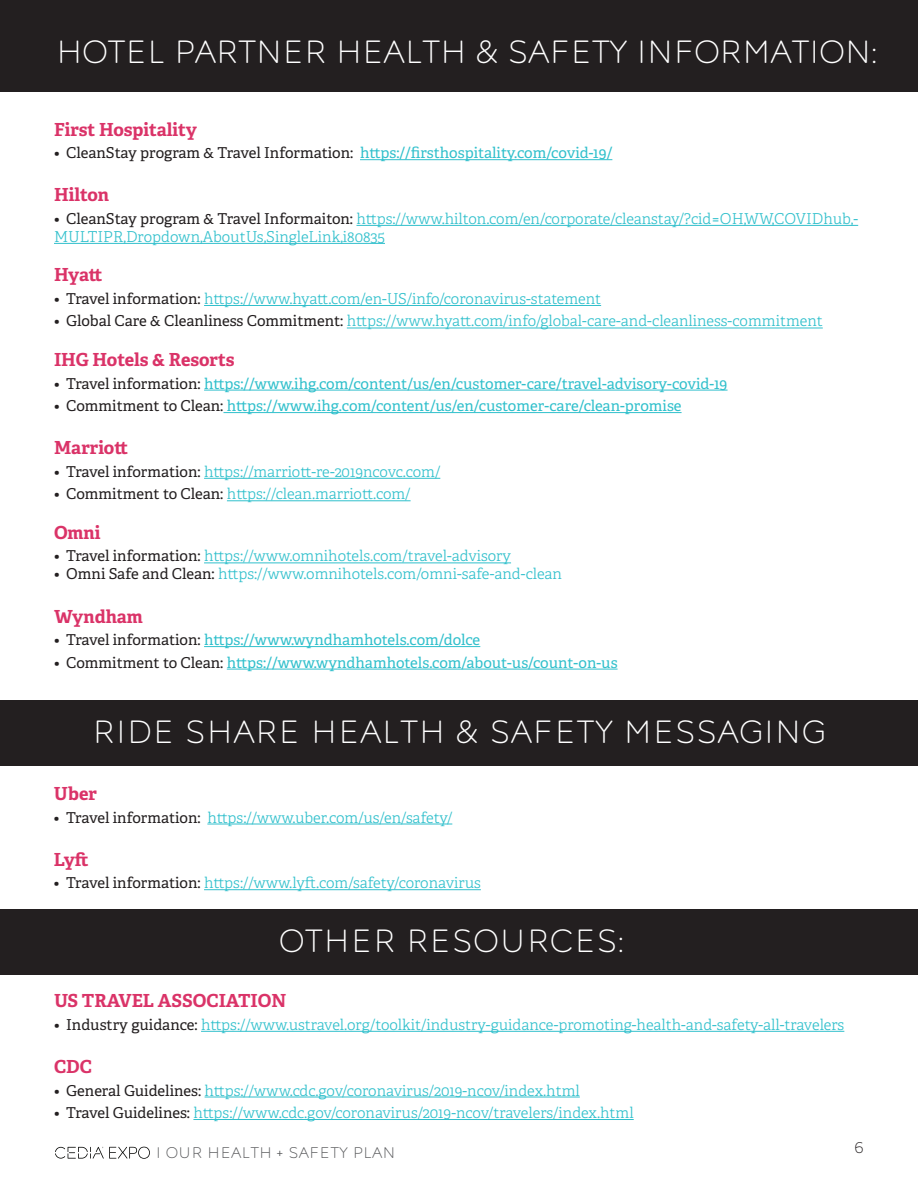
<style>
.page{position:relative;width:918px;height:1188px;background:#fff}
.page>*{position:absolute;margin:0;border:0;box-sizing:border-box;transform-origin:0 0}
.t1{font:30px "CEDIA Solid";color:#fff}
.t2{font:30px "CEDIA Solid";letter-spacing:-.025em;color:#fff}
.t3{font:700 18px "Adelle PE";color:#da3368}
.t4{font:15px/18px "Adelle PE Lt";color:#31c0cc}
.t5{font:15px "Adelle PE";color:#31c0cc}
.t6{font:14.4px "CEDIA Solid";color:#57585a}
.t7{font:14.4px "CEDIA Solid";color:#231f20}
.s1{color:#231f20}
.s2{font-family:"Adelle PE";color:#231f20}
.s3{font-family:"Adelle PE Th"}
</style>
<div class="page">
<svg style="left:55px;top:1147px;width:95px;height:12px"></svg>
<div style="left:0;top:0;width:918px;height:92px;background:#231f20"></div>
<hr style="left:360px;top:159px;width:252px;height:1px;background:#31c0cc">
<hr style="left:356px;top:225px;width:502px;height:1px;background:#31c0cc">
<hr style="left:54px;top:243px;width:331px;height:1px;background:#31c0cc">
<hr style="left:204px;top:305px;width:397px;height:1px;background:#31c0cc">
<hr style="left:347px;top:328px;width:476px;height:1px;background:#31c0cc">
<hr style="left:204px;top:390px;width:524px;height:1px;background:#31c0cc">
<hr style="left:223px;top:412px;width:459px;height:1px;background:#31c0cc">
<hr style="left:204px;top:478px;width:236px;height:1px;background:#31c0cc">
<hr style="left:227px;top:500px;width:184px;height:1px;background:#31c0cc">
<hr style="left:204px;top:563px;width:307px;height:1px;background:#31c0cc">
<hr style="left:204px;top:646px;width:276px;height:1px;background:#31c0cc">
<hr style="left:227px;top:669px;width:391px;height:1px;background:#31c0cc">
<div style="left:0;top:700px;width:918px;height:65px;background:#231f20"></div>
<hr style="left:207px;top:824px;width:245px;height:1px;background:#31c0cc">
<hr style="left:204px;top:889px;width:277px;height:1px;background:#31c0cc">
<div style="left:0;top:910px;width:918px;height:65px;background:#231f20"></div>
<hr style="left:201px;top:1031px;width:643px;height:1px;background:#31c0cc">
<hr style="left:205px;top:1097px;width:375px;height:1px;background:#31c0cc">
<hr style="left:193px;top:1119px;width:441px;height:1px;background:#31c0cc">
<p class="t2" style="left:56px;top:37px;width:823px">HOTEL PARTNER HEALTH &amp; SAFETY INFORMATION:</p>
<p class="t3" style="left:54px;top:116px;width:144px">First Hospitality</p>
<p class="t5" style="left:54px;top:142px;width:560px"><span class="s1">• CleanStay program &amp; Travel Information:</span> https://firsthospitality.com/covid-19/</p>
<p class="t3" style="left:54px;top:182px;width:57px">Hilton</p>
<p class="t4" style="left:54px;top:209px;width:806px"><span class="s2">• CleanStay program &amp; Travel Informaiton:</span> https://www.hilton.com/en/corporate/cleanstay/?cid=OH,WW,COVIDhub,-<br>MULTIPR,Dropdown,AboutUs,SingleLink,i80835</p>
<p class="t3" style="left:54px;top:262px;width:50px">Hyatt</p>
<p class="t4" style="left:54px;top:289px;width:549px"><span class="s2">• Travel information:</span> https://www.hyatt.com/en-US/info/coronavirus-statement</p>
<p class="t4" style="left:54px;top:312px;width:770px"><span class="s2">• Global Care &amp; Cleanliness Commitment:</span> https://www.hyatt.com/info/global-care-and-cleanliness-commitment</p>
<p class="t3" style="left:54px;top:347px;width:182px">IHG Hotels &amp; Resorts</p>
<p class="t5" style="left:54px;top:372px;width:675px"><span class="s1">• Travel information:</span> https://www.ihg.com/content/us/en/customer-care/travel-advisory-covid-19</p>
<p class="t5" style="left:54px;top:395px;width:629px"><span class="s1">• Commitment to Clean:</span> https://www.ihg.com/content/us/en/customer-care/clean-promise</p>
<p class="t3" style="left:54px;top:435px;width:75px">Marriott</p>
<p class="t4" style="left:54px;top:462px;width:388px"><span class="s2">• Travel information:</span> https://marriott-re-2019ncovc.com/</p>
<p class="t4" style="left:54px;top:485px;width:358px"><span class="s2">• Commitment to Clean:</span> https://clean.marriott.com/</p>
<p class="t3" style="left:54px;top:519px;width:48px">Omni</p>
<p class="t4" style="left:54px;top:547px;width:459px"><span class="s2">• Travel information:</span> https://www.omnihotels.com/travel-advisory</p>
<p class="t4" style="left:54px;top:565px;width:509px"><span class="s2">• Omni Safe and Clean:</span> https://www.omnihotels.com/omni-safe-and-clean</p>
<p class="t3" style="left:54px;top:603px;width:90px">Wyndham</p>
<p class="t5" style="left:54px;top:629px;width:428px"><span class="s1">• Travel information:</span> https://www.wyndhamhotels.com/dolce</p>
<p class="t5" style="left:54px;top:651px;width:565px"><span class="s1">• Commitment to Clean:</span> https://www.wyndhamhotels.com/about-us/count-on-us</p>
<p class="t1" style="left:92px;top:717px;width:735px">RIDE SHARE HEALTH &amp; SAFETY MESSAGING</p>
<p class="t3" style="left:54px;top:781px;width:45px">Uber</p>
<p class="t4" style="left:54px;top:808px;width:400px"><span class="s2">• Travel information:</span> https://www.uber.com/us/en/safety/</p>
<p class="t3" style="left:54px;top:846px;width:36px">Lyft</p>
<p class="t4" style="left:54px;top:873px;width:428px"><span class="s2">• Travel information:</span> https://www.lyft.com/safety/coronavirus</p>
<p class="t1" style="left:279px;top:927px;width:347px">OTHER RESOURCES:</p>
<p class="t3" style="left:54px;top:988px;width:234px">US TRAVEL ASSOCIATION</p>
<p class="t4" style="left:54px;top:1015px;width:792px"><span class="s2">• Industry guidance:</span> https://www.ustravel.org/toolkit/industry-guidance-promoting-health-and-safety-all-travelers</p>
<p class="t3" style="left:54px;top:1054px;width:39px">CDC</p>
<p class="t4" style="left:54px;top:1081px;width:527px"><span class="s2">• General Guidelines:</span> https://www.cdc.gov/coronavirus/2019-ncov/index.html</p>
<p class="t4" style="left:54px;top:1103px;width:581px"><span class="s2">• Travel Guidelines:</span> https://www.cdc.gov/coronavirus/2019-ncov/travelers/index.html</p>
<p class="t6" style="left:156px;top:1146px;width:241px">I OUR HEALTH <span class="s3">+</span> SAFETY PLAN</p>
<p class="t7" style="left:854px;top:1140px;width:11px">6</p>
</div>
